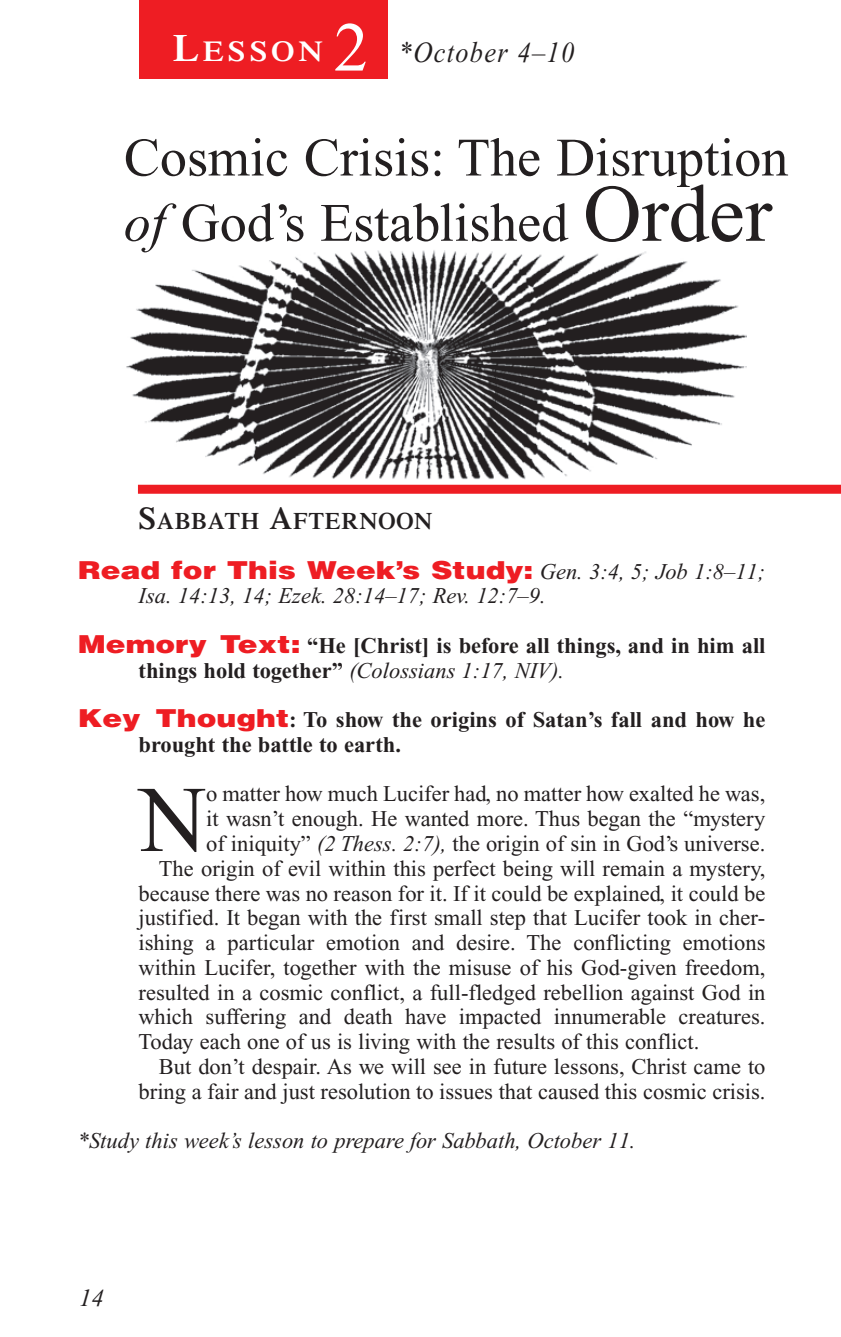
<style>
.page{position:relative;width:841px;height:1337px;background:#fff}
.page>*{position:absolute;margin:0;border:0;box-sizing:border-box;transform-origin:0 0}
.t1{font:93.83px "Times New Roman";color:#231f20}
.t2{font:69.75px "Times New Roman";color:#fff}
.t3{font:54px/65.2px "Times New Roman";color:#231f20}
.t4{font:italic 29.25px "Times New Roman";letter-spacing:.05em;color:#231f20;scale:.9 1}
.t5{font:600 28.8px "Times";letter-spacing:.135em;color:#fff;scale:1.1 1}
.t6{font:900 24.75px "Helvetica";color:#ee1d23;scale:1.2 1}
.t7{font:italic 24.75px "Times New Roman";color:#231f20}
.t8{font:600 23.62px "Times";letter-spacing:.035em;color:#231f20}
.t9{font:22.5px "Times New Roman";color:#231f20}
.t10{font:700 22.5px/24.8px "Times New Roman";color:#231f20}
.t11{font:italic 22.5px "Times New Roman";color:#231f20}
.s1{font-size:38.25px}
.s2{font-style:italic}
.s3{font-size:81px}
.s4{font-size:31.5px}
.s5{font-family:"Times New Roman";font-weight:400;font-style:italic;font-size:22.5px;color:#231f20}
.s6{font-family:"Helvetica";font-weight:900;font-size:24.75px;color:#ee1d23}
.s7{font-weight:400;font-style:italic}
</style>
<div class="page">
<div style="left:139px;top:0;width:248px;height:79px;background:#ee1d23"></div>
<img style="left:126px;top:250px;width:620px;height:235px">
<div style="left:138px;top:485px;width:702px;height:9px;background:#ee1d23"></div>
<p class="t5" style="left:173px;top:41px;width:138px"><span class="s1">L</span>ESSON</p>
<h2 class="t2" style="left:334px;top:22px;width:36px">2</h2>
<h3 class="t4" style="left:399px;top:42px;width:196px">*October 4–10</h3>
<h3 class="t3" style="left:124px;top:130px;width:665px">Cosmic Crisis: The Disruption <span class="s2">of</span> God’s Established <span class="s3">Order</span></h3>
<p class="t8" style="left:138px;top:512px;width:295px"><span class="s4">S</span>ABBATH <span class="s4">A</span>FTERNOON</p>
<p class="t6" style="left:78px;top:555px;width:574px">Read for This Week’s Study: <span class="s5">Gen. 3:4, 5; Job 1:8–11;</span></p>
<p class="t11" style="left:138px;top:588px;width:408px">Isa. 14:13, 14; Ezek. 28:14–17; Rev. 12:7–9.</p>
<p class="t10" style="left:138px;top:635px;width:628px;text-indent:-61px"><span class="s6">Memory Text:</span> “He [Christ] is before all things, and in him all things hold together” <span class="s7">(Colossians 1:17, NIV).</span></p>
<p class="t10" style="left:138px;top:710px;width:628px;text-indent:-61px"><span class="s6">Key Thought</span>: To show the origins of Satan’s fall and how he brought the battle to earth.</p>
<h1 class="t1" style="left:138px;top:786px;width:69px">N</h1>
<p class="t9" style="left:206px;top:786px;width:560px">o matter how much Lucifer had, no matter how exalted he was,</p>
<p class="t9" style="left:206px;top:810px;width:560px">it wasn’t enough. He wanted more. Thus began the “mystery</p>
<p class="t9" style="left:206px;top:835px;width:560px">of iniquity” <span class="s2">(2 Thess. 2:7),</span> the origin of sin in God’s universe.</p>
<p class="t9" style="left:159px;top:860px;width:608px">The origin of evil within this perfect being will remain a mystery,</p>
<p class="t9" style="left:139px;top:885px;width:628px">because there was no reason for it. If it could be explained, it could be</p>
<p class="t9" style="left:139px;top:909px;width:628px">justified. It began with the first small step that Lucifer took in cher-</p>
<p class="t9" style="left:139px;top:934px;width:628px">ishing a particular emotion and desire. The conflicting emotions</p>
<p class="t9" style="left:139px;top:959px;width:628px">within Lucifer, together with the misuse of his God-given freedom,</p>
<p class="t9" style="left:139px;top:984px;width:628px">resulted in a cosmic conflict, a full-fledged rebellion against God in</p>
<p class="t9" style="left:139px;top:1008px;width:628px">which suffering and death have impacted innumerable creatures.</p>
<p class="t9" style="left:139px;top:1033px;width:562px">Today each one of us is living with the results of this conflict.</p>
<p class="t9" style="left:159px;top:1058px;width:608px">But don’t despair. As we will see in future lessons, Christ came to</p>
<p class="t9" style="left:139px;top:1083px;width:628px">bring a fair and just resolution to issues that caused this cosmic crisis.</p>
<p class="t11" style="left:78px;top:1132px;width:559px">*Study this week’s lesson to prepare for Sabbath, October 11.</p>
<p class="t7" style="left:79px;top:1288px;width:26px">14</p>
</div>
